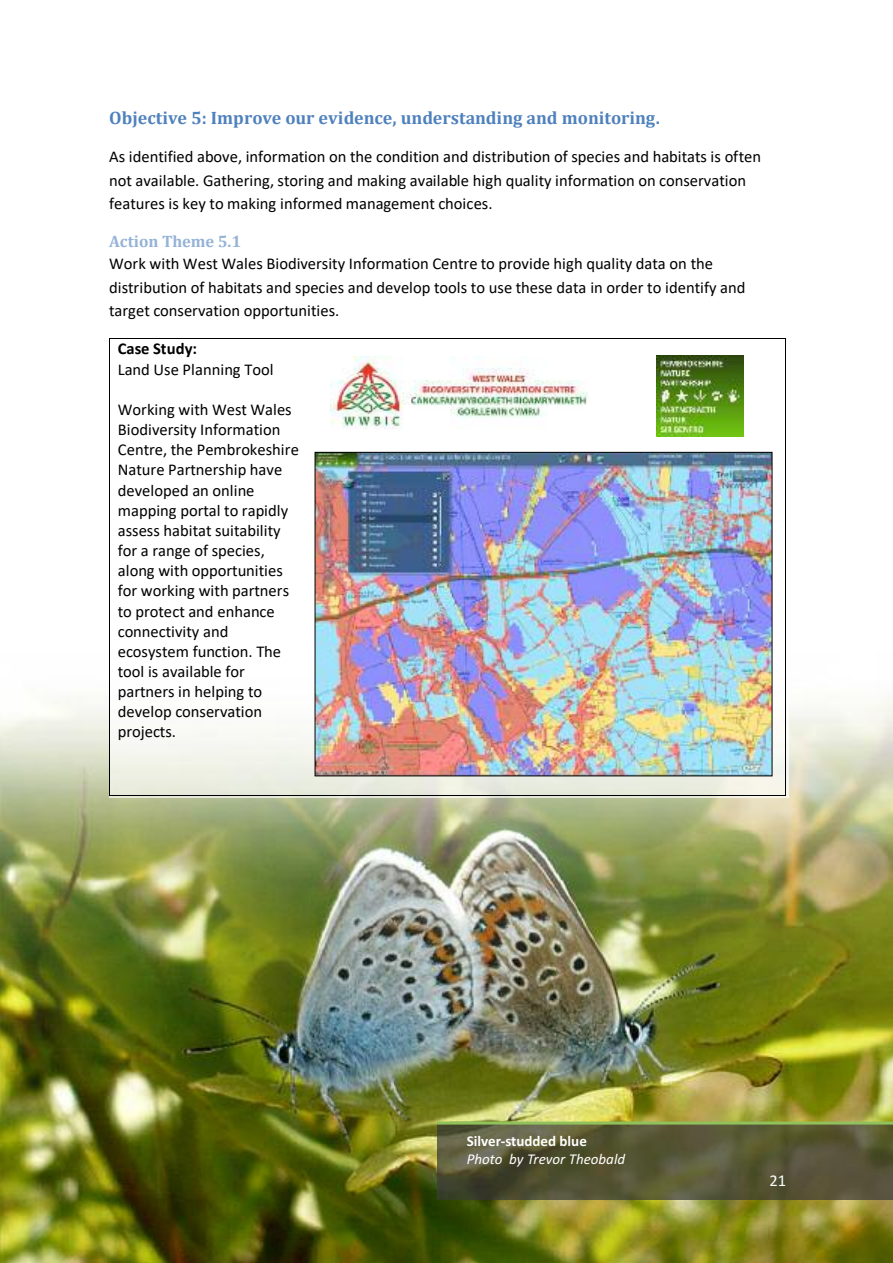
<style>
.page{position:relative;width:893px;height:1263px;background:#fff}
.page>*{position:absolute;margin:0;border:0;box-sizing:border-box;transform-origin:0 0}
.t1{font:700 18px "Cambria";color:#4f81bd}
.t2{font:16.5px/20.1px "Calibri";color:#000}
.t3{font:700 16.5px "Cambria";letter-spacing:-.005em;color:#95b3d7}
.t4{font:700 16.5px "Calibri";letter-spacing:.005em;color:#000}
.t5{font:16.5px "Calibri";color:#fff}
.t6{font:italic 15px "Calibri";color:#fff}
.t7{font:700 15px "Calibri";color:#fff}
</style>
<div class="page">
<img style="left:0;top:697px;width:893px;height:566px">
<img style="left:110px;top:634px;width:678px;height:164px">
<hr style="left:110px;top:338px;width:676px;height:1px;background:#000">
<hr style="left:109px;top:339px;width:1px;height:456px;background:#000">
<hr style="left:110px;top:795px;width:676px;height:1px;background:#000">
<hr style="left:786px;top:339px;width:1px;height:456px;background:#000">
<img style="left:331px;top:356px;width:258px;height:73px">
<img style="left:317px;top:454px;width:453px;height:320px">
<div style="left:315px;top:452px;width:457px;height:324px;border:1px solid #000"></div>
<img style="left:656px;top:356px;width:87px;height:81px">
<img style="left:437px;top:1124px;width:456px;height:75px">
<hr style="left:437px;top:1121px;width:456px;height:3px;background:#90c15a">
<p class="t1" style="left:109px;top:107px;width:552px">Objective 5: Improve our evidence, understanding and monitoring.</p>
<p class="t2" style="left:109px;top:147px;width:653px;line-height:23.2px">As identified above, information on the condition and distribution of species and habitats is often not available. Gathering, storing and making available high quality information on conservation features is key to making informed management choices.</p>
<p class="t3" style="left:109px;top:231px;width:134px">Action Theme 5.1</p>
<p class="t2" style="left:109px;top:254px;width:638px;line-height:23.1px">Work with West Wales Biodiversity Information Centre to provide high quality data on the distribution of habitats and species and develop tools to use these data in order to identify and target conservation opportunities.</p>
<p class="t4" style="left:118px;top:342px;width:81px">Case Study:</p>
<p class="t2" style="left:118px;top:360px;width:157px">Land Use Planning Tool</p>
<p class="t2" style="left:118px;top:401px;width:183px">Working with West Wales<br>Biodiversity Information<br>Centre, the Pembrokeshire<br>Nature Partnership have developed an online mapping portal to rapidly assess habitat suitability for a range of species, along with opportunities for working with partners to protect and enhance connectivity and ecosystem function. The tool is available for partners in helping to develop conservation projects.</p>
<p class="t7" style="left:467px;top:1132px;width:122px">Silver-studded blue</p>
<p class="t6" style="left:467px;top:1150px;width:160px">Photo by Trevor Theobald</p>
<p class="t5" style="left:769px;top:1170px;width:18px">21</p>
</div>
